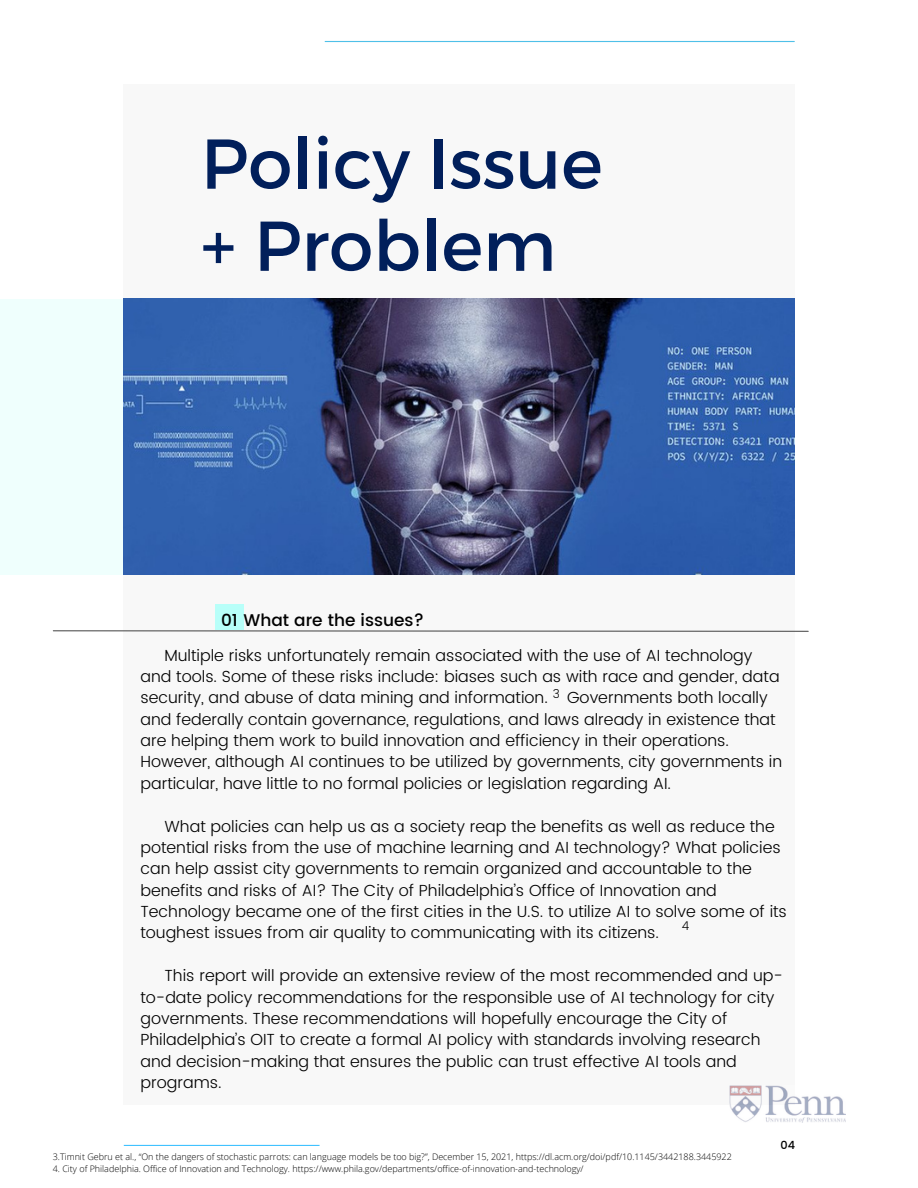
<style>
.page{position:relative;width:918px;height:1188px;background:#fff}
.page>*{position:absolute;margin:0;border:0;box-sizing:border-box;transform-origin:0 0}
.t1{font:70.35px/82.2px "Montserrat";color:#011f5b}
.t2{font:500 16.95px "Poppins";color:#000}
.t3{font:300 16.05px/21.3px "Poppins";color:#000}
.t4{font:300 12px "Poppins";color:#000}
.t5{font:500 11.25px "Poppins";color:#000}
.t6{font:300 9px "Open Sans";color:#000}
</style>
<div class="page">
<div style="left:123px;top:84px;width:672px;height:1020px;background:#f8f8f8"></div>
<div style="left:215px;top:604px;width:29px;height:26px;background:#b8fff9"></div>
<img style="left:123px;top:299px;width:672px;height:276px">
<hr style="left:124px;top:1145px;width:196px;height:1px;background:#42c2ff">
<div style="left:0;top:299px;width:123px;height:276px;background:#effffd"></div>
<svg style="left:52px;top:630px;width:757px;height:2px;background:#9b9b9b"></svg>
<hr style="left:325px;top:41px;width:469px;height:1px;background:#4fc0e8">
<img style="left:729px;top:1085px;width:116px;height:37px">
<h1 class="t1" style="left:201px;top:119px;width:403px">Policy Issue + Problem</h1>
<p class="t2" style="left:221px;top:610px;width:205px">01 What are the issues?</p>
<p class="t3" style="left:140px;top:644px;width:643px;text-indent:24px">Multiple risks unfortunately remain associated with the use of AI technology and tools. Some of these risks include: biases such as with race and gender, data security, and abuse of data mining and information. Governments both locally and federally contain governance, regulations, and laws already in existence that are helping them work to build innovation and efficiency in their operations.<br>However, although AI continues to be utilized by governments, city governments in particular, have little to no formal policies or legislation regarding AI.</p>
<p class="t3" style="left:140px;top:815px;width:648px;text-indent:24px">What policies can help us as a society reap the benefits as well as reduce the potential risks from the use of machine learning and AI technology? What policies can help assist city governments to remain organized and accountable to the benefits and risks of AI? The City of Philadelphia’s Office of Innovation and Technology became one of the first cities in the U.S. to utilize AI to solve some of its toughest issues from air quality to communicating with its citizens.</p>
<p class="t3" style="left:140px;top:965px;width:644px;text-indent:24px">This report will provide an extensive review of the most recommended and up&shy;to-date policy recommendations for the responsible use of AI technology for city governments. These recommendations will hopefully encourage the City of Philadelphia’s OIT to create a formal AI policy with standards involving research and decision-making that ensures the public can trust effective AI tools and programs.</p>
<p class="t4" style="left:553px;top:687px;width:9px">3</p>
<p class="t4" style="left:682px;top:918px;width:9px">4</p>
<p class="t6" style="left:53px;top:1150px;width:681px">3.Timnit Gebru et al., “On the dangers of stochastic parrots: can language models be too big?”, December 15, 2021, https://dl.acm.org/doi/pdf/10.1145/3442188.3445922</p>
<p class="t6" style="left:53px;top:1162px;width:532px">4. City of Philadelphia. Office of Innovation and Technology. https://www.phila.gov/departments/office-of-innovation-and-technology/</p>
<p class="t5" style="left:780px;top:1138px;width:16px">04</p>
</div>
